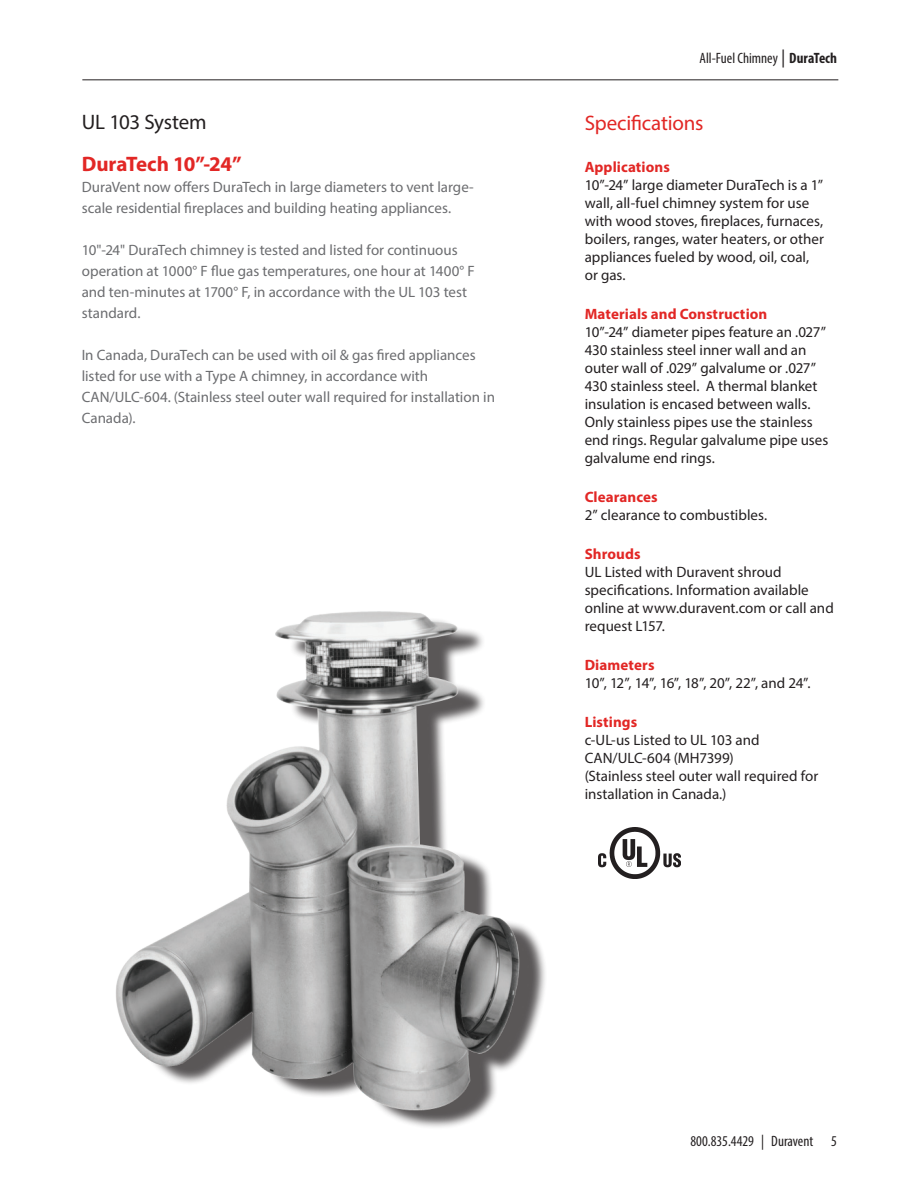
<style>
.page{position:relative;width:918px;height:1188px;background:#fff}
.page>*{position:absolute;margin:0;border:0;box-sizing:border-box;transform-origin:0 0}
.t1{font:700 21px "Myriad Pro";letter-spacing:-.01em;color:#e22725}
.t2{font:21px "Myriad Pro";letter-spacing:-.01em;color:#e22725}
.t3{font:21px "Myriad Pro";letter-spacing:-.015em;color:#231f20}
.t4{font:15px/18px "Myriad Pro";color:#231f20}
.t5{font:15px/21px "Myriad Pro";color:#6c6d70}
.t6{font:700 15px "Myriad Pro";letter-spacing:.005em;color:#e22725}
.t7{font:condensed 15px "Myriad Pro";color:#231f20}
.t8{font:15px "Myriad Pro";letter-spacing:-.04em;color:#231f20}
.s1{font-stretch:normal;font-size:18px}
.s2{font-weight:700}
</style>
<div class="page">
<hr style="left:82px;top:80px;width:756px;height:1px;background:#231f20">
<div style="left:129px;top:615px;width:419px;height:514px;background:#231f20;opacity:.75"></div>
<img style="left:116px;top:611px;width:432px;height:501px">
<img style="left:598px;top:828px;width:83px;height:50px">
<h1 class="t3" style="left:82px;top:109px;width:126px">UL 103 System</h1>
<h1 class="t1" style="left:82px;top:151px;width:161px">DuraTech 10”-24”</h1>
<p class="t5" style="left:82px;top:177px;width:394px">DuraVent now offers DuraTech in large diameters to vent large&shy;scale residential fireplaces and building heating appliances.</p>
<p class="t5" style="left:82px;top:240px;width:395px">10"-24" DuraTech chimney is tested and listed for continuous operation at 1000° F flue gas temperatures, one hour at 1400° F and ten-minutes at 1700° F, in accordance with the UL 103 test standard.</p>
<p class="t5" style="left:82px;top:345px;width:415px">In Canada, DuraTech can be used with oil &amp; gas fired appliances listed for use with a Type A chimney, in accordance with CAN/ULC-604. (Stainless steel outer wall required for installation in Canada).</p>
<p class="t7" style="left:700px;top:49px;width:139px">All-Fuel Chimney <span class="s1">|</span> <span class="s2">DuraTech</span></p>
<h1 class="t2" style="left:585px;top:110px;width:120px">Specifications</h1>
<p class="t6" style="left:585px;top:157px;width:87px">Applications</p>
<p class="t4" style="left:585px;top:176px;width:241px">10”-24” large diameter DuraTech is a 1” wall, all-fuel chimney system for use with wood stoves, fireplaces, furnaces, boilers, ranges, water heaters, or other appliances fueled by wood, oil, coal, or gas.</p>
<p class="t6" style="left:585px;top:304px;width:184px">Materials and Construction</p>
<p class="t4" style="left:585px;top:323px;width:245px">10”-24” diameter pipes feature an .027” 430 stainless steel inner wall and an outer wall of .029” galvalume or .027” 430 stainless steel. A thermal blanket insulation is encased between walls.<br>Only stainless pipes use the stainless end rings. Regular galvalume pipe uses galvalume end rings.</p>
<p class="t6" style="left:585px;top:487px;width:75px">Clearances</p>
<p class="t4" style="left:585px;top:506px;width:184px">2” clearance to combustibles.</p>
<p class="t6" style="left:585px;top:544px;width:57px">Shrouds</p>
<p class="t4" style="left:585px;top:563px;width:251px">UL Listed with Duravent shroud specifications. Information available online at www.duravent.com or call and request L157.</p>
<p class="t6" style="left:585px;top:655px;width:71px">Diameters</p>
<p class="t8" style="left:585px;top:674px;width:227px">10”, 12”, 14”, 16”, 18”, 20”, 22”, and 24”.</p>
<p class="t6" style="left:585px;top:712px;width:54px">Listings</p>
<p class="t4" style="left:585px;top:731px;width:235px">c-UL-us Listed to UL 103 and<br>CAN/ULC-604 (MH7399)<br>(Stainless steel outer wall required for installation in Canada.)</p>
<p class="t7" style="left:691px;top:1132px;width:148px">800.835.4429 | Duravent 5</p>
</div>
